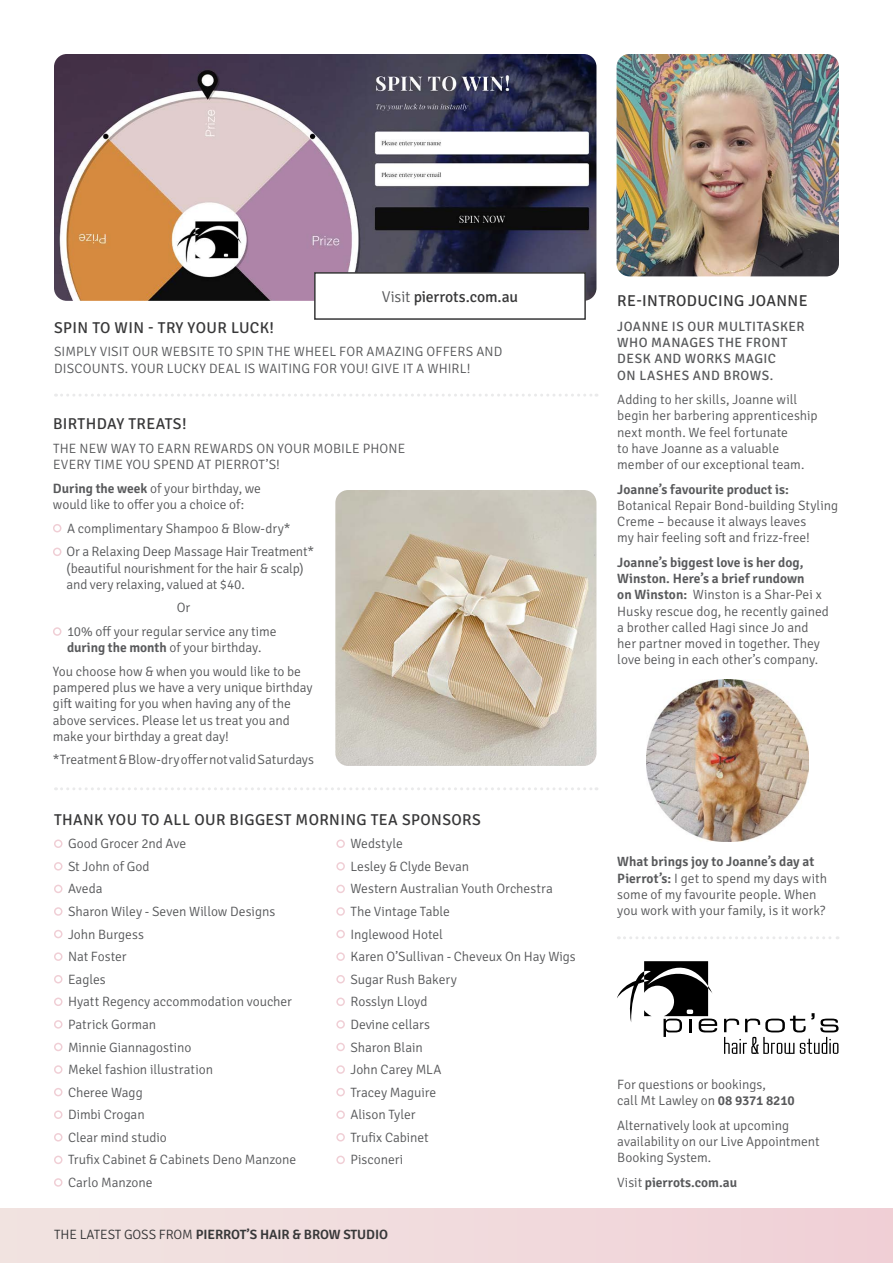
<style>
.page{position:relative;width:893px;height:1263px;background:#fff}
.page>*{position:absolute;margin:0;border:0;box-sizing:border-box;transform-origin:0 0}
.t1{font:15.75px "Signika";letter-spacing:.025em;color:#383839}
.t2{font:15.75px "Signika";letter-spacing:-.01em;color:#383839}
.t3{font:300 13.5px/22.6px "Signika";color:#58595b}
.t4{font:13.5px/16.2px "Signika";letter-spacing:.035em;color:#58595b}
.t5{font:600 13.5px "Signika";color:#58595b}
.t6{font:600 13.5px "Signika";letter-spacing:-.005em;color:#383839}
.s1{font-weight:300;color:#58595b}
.s2{font-weight:600}
.s3{font-weight:300}
</style>
<div class="page">
<div style="left:0;top:1209px;width:893px;height:54px;background:#f1dbdd"></div>
<img style="left:617px;top:54px;width:222px;height:222px">
<img style="left:647px;top:680px;width:162px;height:162px">
<div style="left:53px;top:524px;width:8px;height:8px;border:2px solid #e19eac;border-radius:50%"></div>
<div style="left:53px;top:548px;width:8px;height:8px;border:2px solid #e19eac;border-radius:50%"></div>
<div style="left:53px;top:627px;width:8px;height:9px;border:2px solid #e19eac;border-radius:50%"></div>
<img style="left:335px;top:490px;width:261px;height:276px">
<img style="left:54px;top:54px;width:542px;height:247px">
<svg style="left:618px;top:936px;width:220px;height:3px"></svg>
<svg style="left:56px;top:394px;width:541px;height:3px"></svg>
<svg style="left:56px;top:787px;width:541px;height:3px"></svg>
<div style="left:54px;top:839px;width:9px;height:9px;border:2px solid #e19eac;border-radius:50%"></div>
<div style="left:54px;top:862px;width:9px;height:8px;border:2px solid #e19eac;border-radius:50%"></div>
<div style="left:54px;top:885px;width:9px;height:8px;border:2px solid #e19eac;border-radius:50%"></div>
<div style="left:54px;top:907px;width:9px;height:9px;border:2px solid #e19eac;border-radius:50%"></div>
<div style="left:54px;top:930px;width:9px;height:8px;border:2px solid #e19eac;border-radius:50%"></div>
<div style="left:54px;top:952px;width:9px;height:9px;border:2px solid #e19eac;border-radius:50%"></div>
<div style="left:54px;top:975px;width:9px;height:8px;border:2px solid #e19eac;border-radius:50%"></div>
<div style="left:54px;top:997px;width:9px;height:9px;border:2px solid #e19eac;border-radius:50%"></div>
<div style="left:54px;top:1020px;width:9px;height:9px;border:2px solid #e19eac;border-radius:50%"></div>
<div style="left:54px;top:1043px;width:9px;height:8px;border:2px solid #e19eac;border-radius:50%"></div>
<div style="left:54px;top:1065px;width:9px;height:9px;border:2px solid #e19eac;border-radius:50%"></div>
<div style="left:54px;top:1088px;width:9px;height:8px;border:2px solid #e19eac;border-radius:50%"></div>
<div style="left:54px;top:1110px;width:9px;height:9px;border:2px solid #e19eac;border-radius:50%"></div>
<div style="left:54px;top:1133px;width:9px;height:8px;border:2px solid #e19eac;border-radius:50%"></div>
<div style="left:54px;top:1155px;width:9px;height:9px;border:2px solid #e19eac;border-radius:50%"></div>
<div style="left:54px;top:1178px;width:9px;height:9px;border:2px solid #e19eac;border-radius:50%"></div>
<div style="left:336px;top:839px;width:9px;height:9px;border:2px solid #e19eac;border-radius:50%"></div>
<div style="left:336px;top:862px;width:9px;height:8px;border:2px solid #e19eac;border-radius:50%"></div>
<div style="left:336px;top:885px;width:9px;height:8px;border:2px solid #e19eac;border-radius:50%"></div>
<div style="left:336px;top:907px;width:9px;height:9px;border:2px solid #e19eac;border-radius:50%"></div>
<div style="left:336px;top:930px;width:9px;height:8px;border:2px solid #e19eac;border-radius:50%"></div>
<div style="left:336px;top:952px;width:9px;height:9px;border:2px solid #e19eac;border-radius:50%"></div>
<div style="left:336px;top:975px;width:9px;height:8px;border:2px solid #e19eac;border-radius:50%"></div>
<div style="left:336px;top:997px;width:9px;height:9px;border:2px solid #e19eac;border-radius:50%"></div>
<div style="left:336px;top:1020px;width:9px;height:9px;border:2px solid #e19eac;border-radius:50%"></div>
<div style="left:336px;top:1043px;width:9px;height:8px;border:2px solid #e19eac;border-radius:50%"></div>
<div style="left:336px;top:1065px;width:9px;height:9px;border:2px solid #e19eac;border-radius:50%"></div>
<div style="left:336px;top:1088px;width:9px;height:8px;border:2px solid #e19eac;border-radius:50%"></div>
<div style="left:336px;top:1110px;width:9px;height:9px;border:2px solid #e19eac;border-radius:50%"></div>
<div style="left:336px;top:1133px;width:9px;height:8px;border:2px solid #e19eac;border-radius:50%"></div>
<div style="left:336px;top:1155px;width:9px;height:9px;border:2px solid #e19eac;border-radius:50%"></div>
<svg style="left:617px;top:961px;width:100px;height:76px"></svg>
<svg style="left:724px;top:1013px;width:114px;height:41px"></svg>
<div style="left:314px;top:272px;width:272px;height:48px;background:#fff;border:2px solid #383839"></div>
<p class="t2" style="left:382px;top:284px;width:138px"><span class="s1">Visit</span> pierrots.com.au</p>
<p class="t1" style="left:54px;top:316px;width:222px">SPIN TO WIN - TRY YOUR LUCK!</p>
<p class="t3" style="left:54px;top:343px;width:450px;line-height:16.2px">SIMPLY VISIT OUR WEBSITE TO SPIN THE WHEEL FOR AMAZING OFFERS AND<br>DISCOUNTS. YOUR LUCKY DEAL IS WAITING FOR YOU! GIVE IT A WHIRL!</p>
<p class="t1" style="left:53px;top:412px;width:135px">BIRTHDAY TREATS!</p>
<p class="t3" style="left:53px;top:439px;width:354px;line-height:16.2px">THE NEW WAY TO EARN REWARDS ON YOUR MOBILE PHONE<br>EVERY TIME YOU SPEND AT PIERROT’S!</p>
<p class="t3" style="left:53px;top:479px;width:210px;line-height:16.2px"><span class="s2">During the week</span> of your birthday, we would like to offer you a choice of:</p>
<p class="t3" style="left:67px;top:515px;width:249px;line-height:23.7px">A complimentary Shampoo &amp; Blow-dry*<br>Or a Relaxing Deep Massage Hair Treatment*</p>
<p class="t3" style="left:67px;top:559px;width:238px;line-height:16.2px">(beautiful nourishment for the hair &amp; scalp) and very relaxing, valued at $40.</p>
<p class="t3" style="left:67px;top:595px;width:211px;line-height:23.7px;text-indent:110px">Or<br>10% off your regular service any time</p>
<p class="t3" style="left:53px;top:635px;width:250px;line-height:23.7px;text-indent:14px"><span class="s2">during the month</span> of your birthday.<br>You choose how &amp; when you would like to be</p>
<p class="t3" style="left:53px;top:679px;width:261px;line-height:16.2px">pampered plus we have a very unique birthday gift waiting for you when having any of the above services. Please let us treat you and make your birthday a great day!</p>
<p class="t3" style="left:53px;top:748px;width:263px">*Treatment &amp; Blow-dry offer not valid Saturdays</p>
<p class="t1" style="left:54px;top:807px;width:428px">THANK YOU TO ALL OUR BIGGEST MORNING TEA SPONSORS</p>
<p class="t3" style="left:68px;top:831px;width:230px">Good Grocer 2nd Ave<br>St John of God<br>Aveda<br>Sharon Wiley - Seven Willow Designs<br>John Burgess<br>Nat Foster<br>Eagles<br>Hyatt Regency accommodation voucher<br>Patrick Gorman<br>Minnie Giannagostino<br>Mekel fashion illustration<br>Cheree Wagg<br>Dimbi Crogan<br>Clear mind studio<br>Trufix Cabinet &amp; Cabinets Deno Manzone<br>Carlo Manzone</p>
<p class="t3" style="left:350px;top:831px;width:227px">Wedstyle<br>Lesley &amp; Clyde Bevan<br>Western Australian Youth Orchestra<br>The Vintage Table<br>Inglewood Hotel<br>Karen O’Sullivan - Cheveux On Hay Wigs<br>Sugar Rush Bakery<br>Rosslyn Lloyd<br>Devine cellars<br>Sharon Blain<br>John Carey MLA<br>Tracey Maguire<br>Alison Tyler<br>Trufix Cabinet<br>Pisconeri</p>
<p class="t6" style="left:54px;top:1224px;width:336px"><span class="s3">THE LATEST GOSS FROM</span> PIERROT’S HAIR &amp; BROW STUDIO</p>
<p class="t1" style="left:617px;top:289px;width:192px">RE-INTRODUCING JOANNE</p>
<p class="t4" style="left:617px;top:317px;width:189px">JOANNE IS OUR MULTITASKER<br>WHO MANAGES THE FRONT<br>DESK AND WORKS MAGIC<br>ON LASHES AND BROWS.</p>
<p class="t3" style="left:617px;top:391px;width:202px;line-height:16.2px">Adding to her skills, Joanne will begin her barbering apprenticeship next month. We feel fortunate<br>to have Joanne as a valuable member of our exceptional team.</p>
<p class="t5" style="left:617px;top:479px;width:173px">Joanne’s favourite product is:</p>
<p class="t3" style="left:617px;top:496px;width:222px;line-height:16.2px">Botanical Repair Bond-building Styling<br>Creme – because it always leaves<br>my hair feeling soft and frizz-free!</p>
<p class="t3" style="left:617px;top:553px;width:213px;line-height:16.2px"><span class="s2">Joanne’s biggest love is her dog, Winston. Here’s a brief rundown<br>on Winston:</span> Winston is a Shar-Pei x Husky rescue dog, he recently gained a brother called Hagi since Jo and her partner moved in together. They love being in each other’s company.</p>
<p class="t3" style="left:617px;top:853px;width:211px;line-height:16.2px"><span class="s2">What brings joy to Joanne’s day at Pierrot’s:</span> I get to spend my days with some of my favourite people. When you work with your family, is it work?</p>
<p class="t3" style="left:617px;top:1075px;width:179px;line-height:16.2px">For questions or bookings,<br>call Mt Lawley on <span class="s2">08 9371 8210</span></p>
<p class="t3" style="left:617px;top:1116px;width:204px;line-height:16.2px">Alternatively look at upcoming availability on our Live Appointment<br>Booking System.</p>
<p class="t5" style="left:617px;top:1172px;width:121px"><span class="s3">Visit</span> pierrots.com.au</p>
</div>
